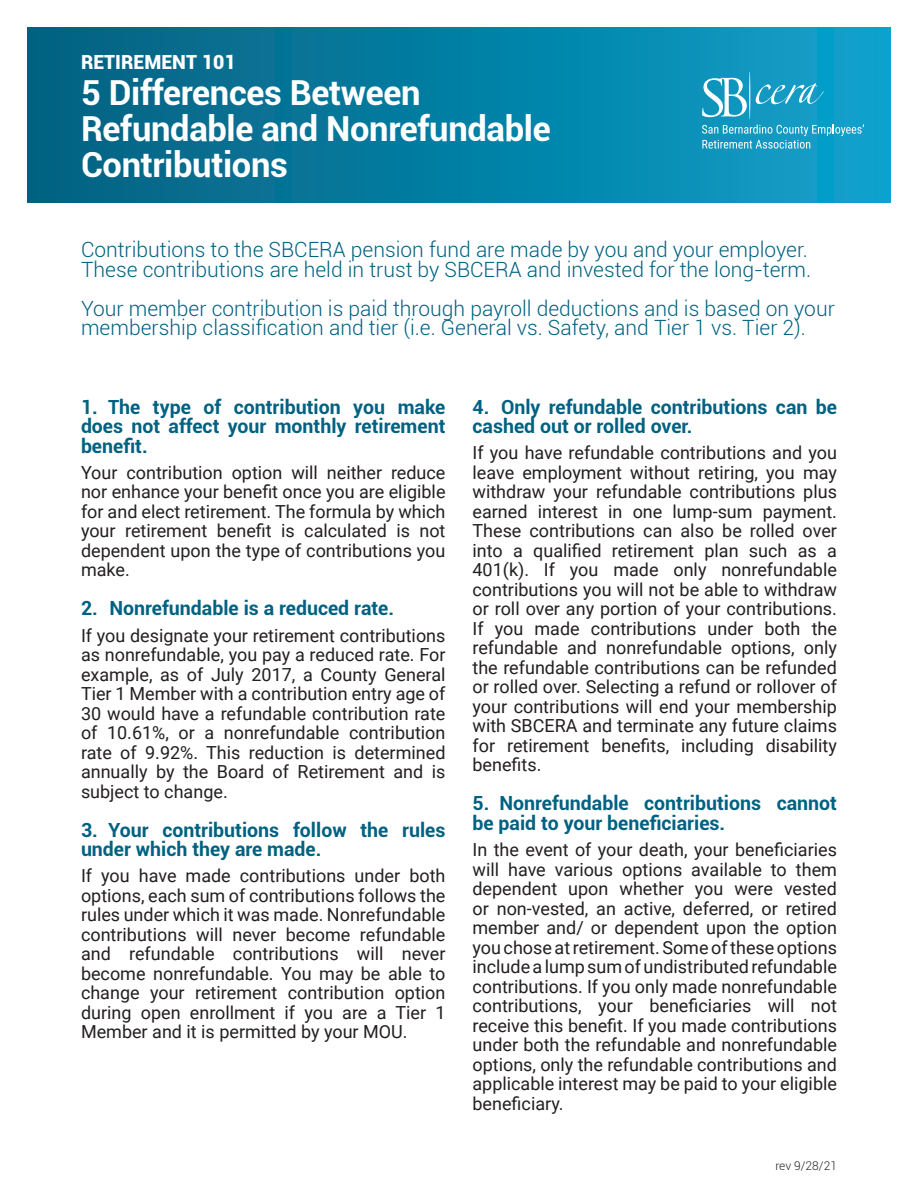
<style>
.page{position:relative;width:918px;height:1188px;background:#fff}
.page>*{position:absolute;margin:0;border:0;box-sizing:border-box;transform-origin:0 0}
.Middle_Headline{font:700 34.5px/36px "Roboto";letter-spacing:-.01em;color:#fff}
.Text{font:300 21px/19.5px "Roboto";color:#006181}
.Text-2{font:700 19.5px/19.5px "Roboto";color:#006181}
.Top_Subhead{font:900 19.5px "Roboto";color:#fff}
.Text-3{font:18px/19.5px "Roboto";color:#231f20;text-align:justify}
.t1{font:300 12px "Roboto";letter-spacing:-.005em;color:#231f20}
</style>
<div class="page">
<div style="left:27px;top:27px;width:864px;height:175px;background:linear-gradient(to right,#025f7f,#0ca1cb)"></div>
<svg style="left:702px;top:78px;width:45px;height:39px"></svg>
<svg style="left:756px;top:83px;width:68px;height:21px"></svg>
<hr style="left:749px;top:71px;width:1px;height:49px;background:#fff;border-radius:50%">
<svg style="left:702px;top:124px;width:162px;height:25px;background:#3babcd"></svg>
<p class="Top_Subhead" style="left:81px;top:48px;width:156px">RETIREMENT 101</p>
<p class="Middle_Headline" style="left:81px;top:73px;width:471px">5 Differences Between<br>Refundable and Nonrefundable<br>Contributions</p>
<p class="Text" style="left:81px;top:239px;width:732px">Contributions to the SBCERA pension fund are made by you and your employer.<br>These contributions are held in trust by SBCERA and invested for the long-term.</p>
<p class="Text" style="left:81px;top:298px;width:755px">Your member contribution is paid through payroll deductions and is based on your membership classification and tier (i.e. General vs. Safety, and Tier 1 vs. Tier 2).</p>
<p class="Text-2" style="left:81px;top:396px;width:366px;text-align:justify">1. The type of contribution you make does not affect your monthly retirement benefit.</p>
<p class="Text-3" style="left:81px;top:462px;width:366px">Your contribution option will neither reduce nor enhance your benefit once you are eligible for and elect retirement. The formula by which your retirement benefit is calculated is not dependent upon the type of contributions you make.</p>
<p class="Text-2" style="left:81px;top:598px;width:315px">2. Nonrefundable is a reduced rate.</p>
<p class="Text-3" style="left:81px;top:625px;width:366px">If you designate your retirement contributions as nonrefundable, you pay a reduced rate. For example, as of July 2017, a County General Tier 1 Member with a contribution entry age of 30 would have a refundable contribution rate of 10.61%, or a nonrefundable contribution rate of 9.92%. This reduction is determined annually by the Board of Retirement and is subject to change.</p>
<p class="Text-2" style="left:81px;top:819px;width:366px">3. Your contributions follow the rules under which they are made.</p>
<p class="Text-3" style="left:81px;top:866px;width:366px">If you have made contributions under both options, each sum of contributions follows the rules under which it was made. Nonrefundable contributions will never become refundable and refundable contributions will never become nonrefundable. You may be able to change your retirement contribution option during open enrollment if you are a Tier 1<br>Member and it is permitted by your MOU.</p>
<p class="Text-2" style="left:472px;top:396px;width:366px">4. Only refundable contributions can be cashed out or rolled over.</p>
<p class="Text-3" style="left:472px;top:443px;width:366px">If you have refundable contributions and you leave employment without retiring, you may withdraw your refundable contributions plus earned interest in one lump-sum payment.<br>These contributions can also be rolled over into a qualified retirement plan such as a 401(k). If you made only nonrefundable contributions you will not be able to withdraw or roll over any portion of your contributions.<br>If you made contributions under both the refundable and nonrefundable options, only the refundable contributions can be refunded or rolled over. Selecting a refund or rollover of your contributions will end your membership with SBCERA and terminate any future claims for retirement benefits, including disability benefits.</p>
<p class="Text-2" style="left:472px;top:793px;width:366px">5. Nonrefundable contributions cannot be paid to your beneficiaries.</p>
<p class="Text-3" style="left:472px;top:839px;width:366px">In the event of your death, your beneficiaries will have various options available to them dependent upon whether you were vested or non-vested, an active, deferred, or retired member and/ or dependent upon the option you chose at retirement. Some of these options include a lump sum of undistributed refundable contributions. If you only made nonrefundable contributions, your beneficiaries will not receive this benefit. If you made contributions under both the refundable and nonrefundable options, only the refundable contributions and applicable interest may be paid to your eligible beneficiary.</p>
<p class="t1" style="left:775px;top:1157px;width:63px">rev 9/28/21</p>
</div>
